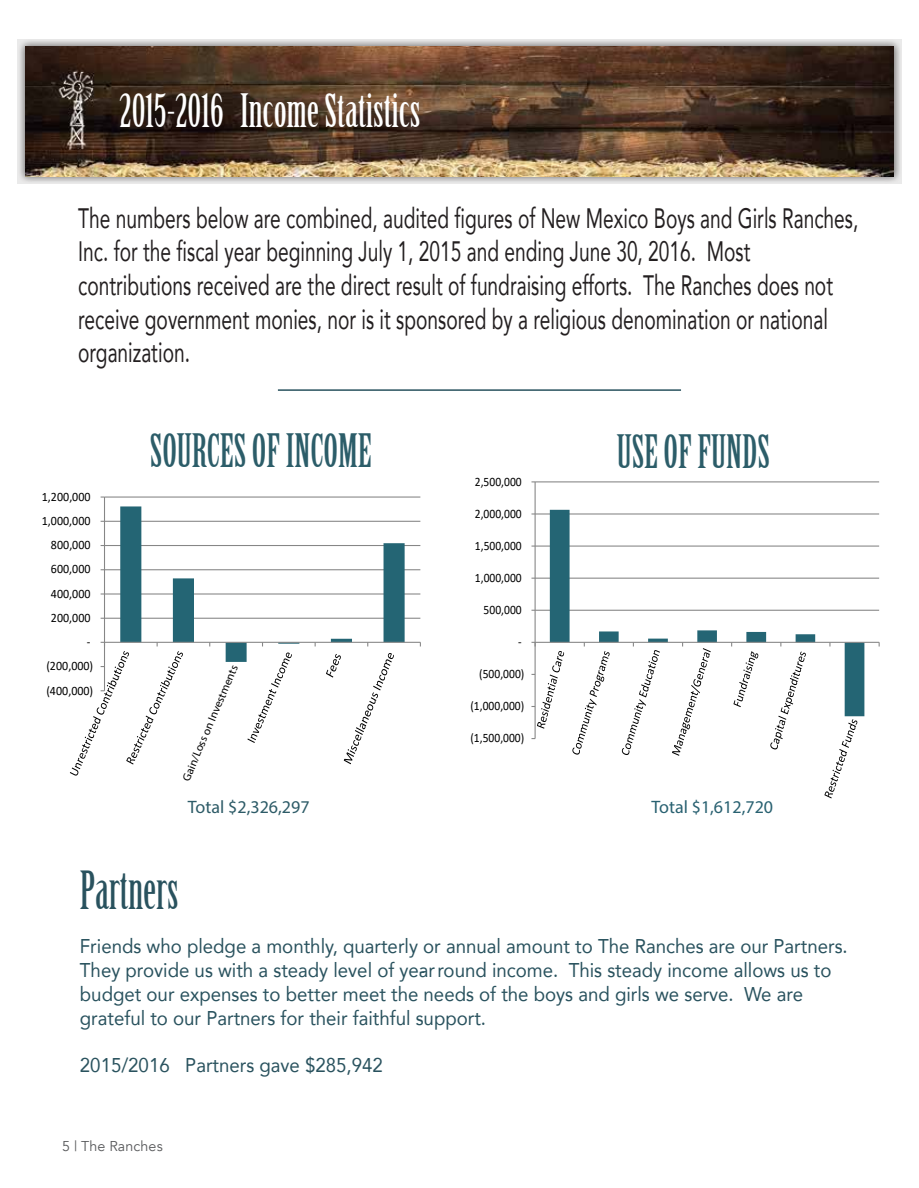
<style>
.page{position:relative;width:919px;height:1188px;background:#fff}
.page>*{position:absolute;margin:0;border:0;box-sizing:border-box;transform-origin:0 0}
.t1{font:51.3px "Birch Std";color:#29525e;scale:.94 1}
.t2{font:45px "Birch Std";color:#fff}
.t3{font:45px "Birch Std";color:#2c5d69}
.t4{font:28.05px/33.6px "Avenir";color:#231f20;scale:.68 1}
.t5{font:19.95px/23.9px "Avenir";color:#29525e;scale:.94 1}
.t6{font:18px "Myriad Pro";color:#2d5b67}
.t7{font:18px "Myriad Pro";color:#296171}
.t8{font:14.25px "Avenir";letter-spacing:.005em;color:#595a5c}
.t9{font:12.9px "Calibri";color:#000;scale:.9 1}
.t10{font:12.75px "Calibri";color:#000;scale:.94 1}
.t11{font:11.25px "Myriad Pro";color:#000;scale:1.04 1}
</style>
<div class="page">
<hr style="left:535px;top:610px;width:344px;height:1px;background:#868686">
<hr style="left:535px;top:578px;width:344px;height:1px;background:#868686">
<hr style="left:535px;top:546px;width:344px;height:1px;background:#868686">
<hr style="left:535px;top:513px;width:344px;height:2px;background:#868686">
<hr style="left:535px;top:481px;width:344px;height:1px;background:#868686">
<svg style="left:549px;top:510px;width:315px;height:206px"></svg>
<hr style="left:534px;top:482px;width:1px;height:257px;background:#868686">
<hr style="left:535px;top:642px;width:344px;height:1px;background:#868686">
<svg style="left:531px;top:642px;width:33px;height:87px"></svg>
<svg style="left:572px;top:642px;width:37px;height:113px"></svg>
<svg style="left:621px;top:642px;width:38px;height:113px"></svg>
<svg style="left:672px;top:642px;width:38px;height:114px"></svg>
<svg style="left:731px;top:642px;width:27px;height:65px"></svg>
<svg style="left:770px;top:642px;width:35px;height:107px"></svg>
<svg style="left:824px;top:719px;width:33px;height:79px"></svg>
<svg style="left:18px;top:39px;width:883px;height:145px;background:#cdcac7"></svg>
<img style="left:25px;top:46px;width:868px;height:130px">
<hr style="left:278px;top:389px;width:403px;height:2px;background:#29525e">
<hr style="left:104px;top:618px;width:316px;height:1px;background:#868686">
<hr style="left:104px;top:593px;width:316px;height:2px;background:#868686">
<hr style="left:104px;top:569px;width:316px;height:1px;background:#868686">
<hr style="left:104px;top:545px;width:316px;height:1px;background:#868686">
<hr style="left:104px;top:521px;width:316px;height:1px;background:#868686">
<hr style="left:104px;top:497px;width:316px;height:1px;background:#868686">
<svg style="left:120px;top:506px;width:284px;height:156px"></svg>
<hr style="left:104px;top:497px;width:1px;height:194px;background:#868686">
<hr style="left:104px;top:642px;width:316px;height:1px;background:#868686">
<svg style="left:70px;top:642px;width:113px;height:134px"></svg>
<svg style="left:247px;top:653px;width:45px;height:90px"></svg>
<svg style="left:326px;top:653px;width:68px;height:111px"></svg>
<h2 class="t2" style="left:120px;top:85px;width:302px">2015-2016 Income Statistics</h2>
<p class="t4" style="left:78px;top:200px;width:1148px">The numbers below are combined, audited figures of New Mexico Boys and Girls Ranches, Inc. for the fiscal year beginning July 1, 2015 and ending June 30, 2016. Most contributions received are the direct result of fundraising efforts. The Ranches does not receive government monies, nor is it sponsored by a religious denomination or national organization.</p>
<h2 class="t3" style="left:150px;top:425px;width:223px">SOURCES OF INCOME</h2>
<h2 class="t3" style="left:616px;top:426px;width:155px">USE OF FUNDS</h2>
<p class="t10" style="left:42px;top:488px;width:53px">1,200,000</p>
<p class="t10" style="left:42px;top:512px;width:53px">1,000,000</p>
<p class="t10" style="left:51px;top:536px;width:44px">800,000</p>
<p class="t10" style="left:51px;top:560px;width:44px">600,000</p>
<p class="t10" style="left:51px;top:585px;width:44px">400,000</p>
<p class="t10" style="left:51px;top:609px;width:44px">200,000</p>
<p class="t10" style="left:87px;top:633px;width:5px">-</p>
<p class="t10" style="left:46px;top:657px;width:51px">(200,000)</p>
<p class="t10" style="left:46px;top:681px;width:51px">(400,000)</p>
<p class="t9" style="left:475px;top:472px;width:54px">2,500,000</p>
<p class="t9" style="left:475px;top:504px;width:54px">2,000,000</p>
<p class="t9" style="left:475px;top:536px;width:54px">1,500,000</p>
<p class="t9" style="left:475px;top:569px;width:54px">1,000,000</p>
<p class="t9" style="left:483px;top:601px;width:44px">500,000</p>
<p class="t11" style="left:179px;top:778px;width:121px;rotate:-67deg">Gain/Loss on Investments</p>
<p class="t9" style="left:518px;top:633px;width:5px">-</p>
<p class="t9" style="left:479px;top:665px;width:52px">(500,000)</p>
<p class="t9" style="left:470px;top:697px;width:61px">(1,000,000)</p>
<p class="t9" style="left:470px;top:729px;width:61px">(1,500,000)</p>
<p class="t6" style="left:188px;top:796px;width:123px">Total $2,326,297</p>
<p class="t7" style="left:651px;top:796px;width:123px">Total $1,612,720</p>
<h1 class="t1" style="left:80px;top:862px;width:106px">Partners</h1>
<p class="t5" style="left:80px;top:934px;width:818px">Friends who pledge a monthly, quarterly or annual amount to The Ranches are our Partners.<br>They provide us with a steady level of yea- rround income. This steady income allows us to budget our expenses to better meet the needs of the boys and girls we serve. We are grateful to our Partners for their faithful support.</p>
<p class="t5" style="left:80px;top:1053px;width:324px">2015/2016 Partners gave $285,942</p>
<p class="t8" style="left:62px;top:1138px;width:102px">5 | The Ranches</p>
</div>
